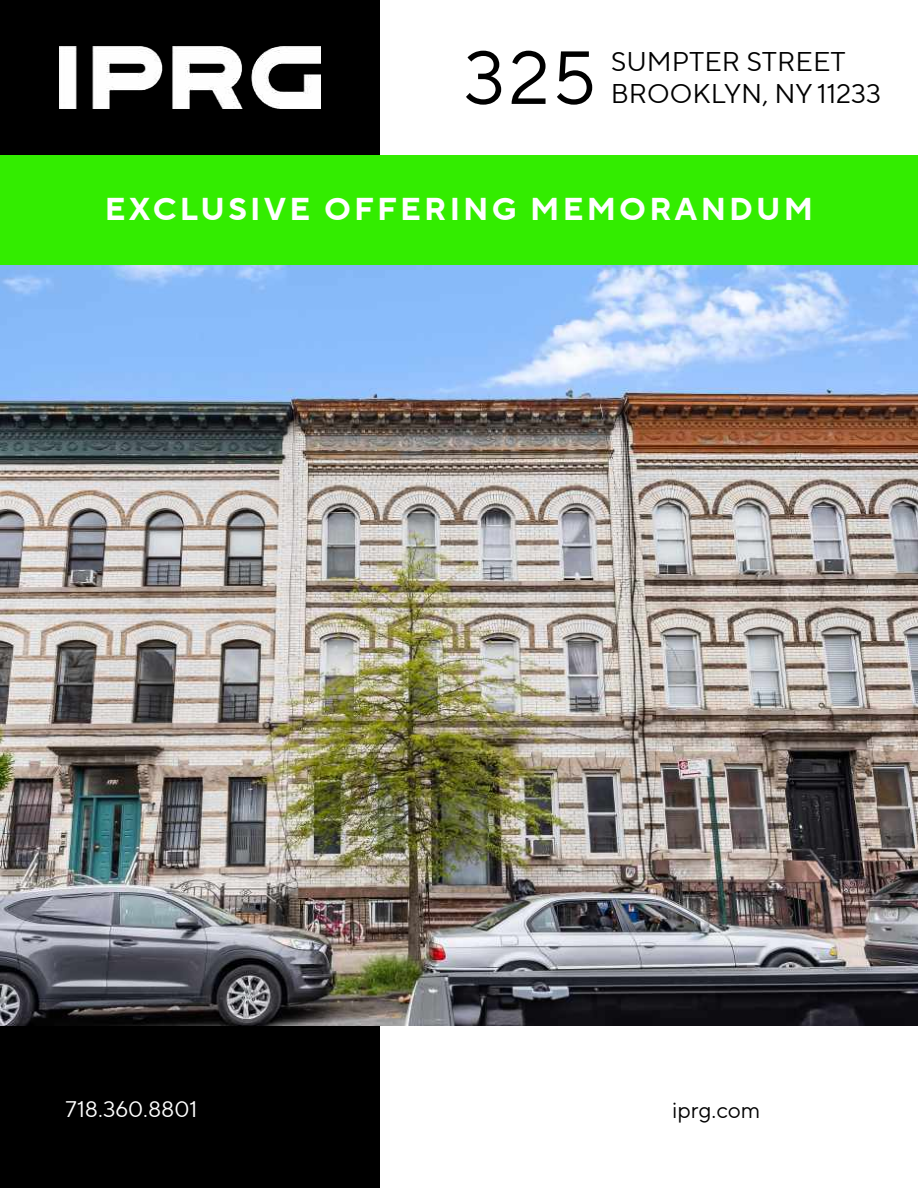
<style>
.page{position:relative;width:918px;height:1188px;background:#fff}
.page>*{position:absolute;margin:0;border:0;box-sizing:border-box;transform-origin:0 0}
.t1{font:75px "TT Norms Pro";color:#000}
.t2{font:700 31.5px "TT Norms Pro";letter-spacing:.1em;color:#fff}
.t3{font:27px/32.4px "TT Norms Pro";color:#000}
.t4{font:22.5px "TT Norms Pro";color:#fff}
.t5{font:22.5px "TT Norms Pro";color:#000}
</style>
<div class="page">
<div style="left:0;top:0;width:380px;height:1188px;background:#000"></div>
<img style="left:0;top:265px;width:918px;height:761px">
<div style="left:0;top:155px;width:918px;height:110px;background:#33ed00"></div>
<img style="left:59px;top:47px;width:262px;height:62px">
<h1 class="t1" style="left:464px;top:24px;width:134px">325</h1>
<p class="t3" style="left:611px;top:45px;width:272px">SUMPTER STREET<br>BROOKLYN, NY 11233</p>
<p class="t2" style="left:105px;top:186px;width:710px">EXCLUSIVE OFFERING MEMORANDUM</p>
<p class="t4" style="left:66px;top:1093px;width:133px">718.360.8801</p>
<p class="t5" style="left:672px;top:1094px;width:89px">iprg.com</p>
</div>
